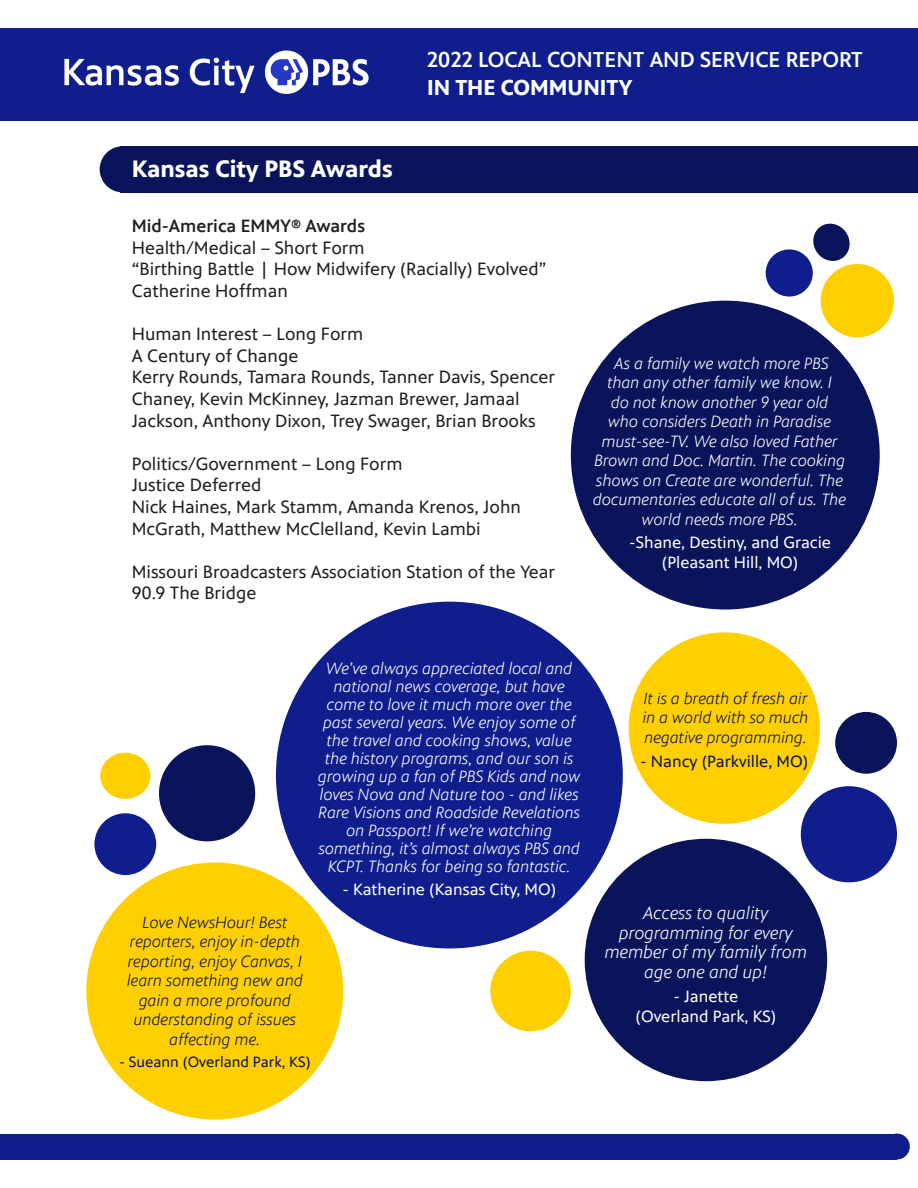
<style>
.page{position:relative;width:918px;height:1188px;background:#fff}
.page>*{position:absolute;margin:0;border:0;box-sizing:border-box;transform-origin:0 0}
.t1{font:700 24px "PBS Sans";color:#fff}
.t2{font:500 21.75px "PBS Sans";color:#fff}
.t3{font:700 21.75px "PBS Sans";color:#fff}
.t4{font:18px/21.6px "PBS Sans";color:#231f20}
.t5{font:italic 300 18px/19.5px "PBS Sans";color:#fff;text-align:center}
.t6{font:500 18px "PBS Sans";color:#231f20}
.t7{font:italic 300 16.5px/18px "PBS Sans";color:#fff;text-align:center}
.t8{font:italic 300 16.5px/19.5px "PBS Sans";color:#0a145a;text-align:center}
.t9{font:16.5px "PBS Sans";color:#fff}
.t10{font:16.5px "PBS Sans";color:#0a145a}
.t11{font:15px "PBS Sans";color:#0a145a}
</style>
<div class="page">
<div style="left:100px;top:146px;width:46px;height:46px;background:#0a145a;border-radius:50%"></div>
<div style="left:121px;top:146px;width:797px;height:46px;background:#0a145a"></div>
<div style="left:0;top:28px;width:918px;height:93px;background:#0f1e8c"></div>
<img style="left:64px;top:50px;width:305px;height:44px">
<div style="left:86px;top:863px;width:257px;height:257px;background:#ffcf00;border-radius:50%"></div>
<div style="left:571px;top:301px;width:309px;height:309px;background:#0a145a;border-radius:50%"></div>
<div style="left:276px;top:602px;width:347px;height:346px;background:#0f1e8c;border-radius:50%"></div>
<div style="left:585px;top:839px;width:242px;height:242px;background:#0a145a;border-radius:50%"></div>
<div style="left:629px;top:632px;width:191px;height:192px;background:#ffcf00;border-radius:50%"></div>
<div style="left:0;top:1134px;width:897px;height:26px;background:#0f1e8c"></div>
<div style="left:884px;top:1134px;width:26px;height:26px;background:#0f1e8c;border-radius:50%"></div>
<div style="left:159px;top:745px;width:96px;height:96px;background:#0a145a;border-radius:50%"></div>
<div style="left:490px;top:951px;width:81px;height:80px;background:#ffcf00;border-radius:50%"></div>
<div style="left:100px;top:753px;width:50px;height:46px;background:#ffcf00;border-radius:50%"></div>
<div style="left:94px;top:813px;width:62px;height:62px;background:#0f1e8c;border-radius:50%"></div>
<svg style="left:763px;top:223px;width:131px;height:119px"></svg>
<div style="left:835px;top:712px;width:62px;height:62px;background:#0a145a;border-radius:50%"></div>
<div style="left:801px;top:786px;width:96px;height:96px;background:#0f1e8c;border-radius:50%"></div>
<p class="t2" style="left:427px;top:47px;width:437px">2022 LOCAL CONTENT AND SERVICE REPORT</p>
<p class="t3" style="left:427px;top:75px;width:207px">IN THE COMMUNITY</p>
<p class="t1" style="left:132px;top:155px;width:263px">Kansas City PBS Awards</p>
<p class="t6" style="left:132px;top:216px;width:235px">Mid-America EMMY® Awards</p>
<p class="t4" style="left:132px;top:237px;width:234px">Health/Medical – Short Form</p>
<p class="t4" style="left:132px;top:259px;width:416px">“Birthing Battle | How Midwifery (Racially) Evolved”</p>
<p class="t4" style="left:132px;top:280px;width:158px">Catherine Hoffman</p>
<p class="t4" style="left:132px;top:323px;width:233px">Human Interest – Long Form</p>
<p class="t4" style="left:132px;top:345px;width:168px">A Century of Change</p>
<p class="t4" style="left:132px;top:367px;width:425px">Kerry Rounds, Tamara Rounds, Tanner Davis, Spencer<br>Chaney, Kevin McKinney, Jazman Brewer, Jamaal<br>Jackson, Anthony Dixon, Trey Swager, Brian Brooks</p>
<p class="t4" style="left:132px;top:453px;width:272px">Politics/Government – Long Form</p>
<p class="t4" style="left:132px;top:475px;width:131px">Justice Deferred</p>
<p class="t4" style="left:132px;top:496px;width:391px">Nick Haines, Mark Stamm, Amanda Krenos, John<br>McGrath, Matthew McClelland, Kevin Lambi</p>
<p class="t4" style="left:132px;top:561px;width:425px">Missouri Broadcasters Association Station of the Year</p>
<p class="t4" style="left:132px;top:583px;width:126px">90.9 The Bridge</p>
<p class="t7" style="left:593px;top:353px;width:255px;line-height:19.5px">As a family we watch more PBS<br>than any other family we know. I<br>do not know another 9 year old<br>who considers Death in Paradise must-see-TV. We also loved Father<br>Brown and Doc. Martin. The cooking shows on Create are wonderful. The documentaries educate all of us. The world needs more PBS.</p>
<p class="t9" style="left:629px;top:534px;width:203px">-Shane, Destiny, and Gracie</p>
<p class="t9" style="left:662px;top:553px;width:138px">(Pleasant Hill, MO)</p>
<p class="t8" style="left:127px;top:913px;width:177px">Love NewsHour! Best reporters, enjoy in-depth reporting, enjoy Canvas, I learn something new and gain a more profound understanding of issues affecting me.</p>
<p class="t11" style="left:119px;top:1053px;width:193px">- Sueann (Overland Park, KS)</p>
<p class="t7" style="left:318px;top:660px;width:264px">We’ve always appreciated local and national news coverage, but have come to love it much more over the past several years. We enjoy some of the travel and cooking shows, value the history programs, and our son is growing up a fan of PBS Kids and now loves Nova and Nature too - and likes Rare Visions and Roadside Revelations on Passport! If we’re watching something, it’s almost always PBS and KCPT. Thanks for being so fantastic.</p>
<p class="t9" style="left:343px;top:880px;width:215px">- Katherine (Kansas City, MO)</p>
<p class="t8" style="left:643px;top:689px;width:167px;text-align:justify">It is a breath of fresh air in a world with so much negative programming.</p>
<p class="t10" style="left:640px;top:753px;width:169px">- Nancy (Parkville, MO)</p>
<p class="t5" style="left:605px;top:904px;width:204px">Access to quality programming for every member of my family from age one and up!</p>
<p class="t9" style="left:674px;top:988px;width:66px">- Janette</p>
<p class="t9" style="left:636px;top:1007px;width:142px">(Overland Park, KS)</p>
</div>
